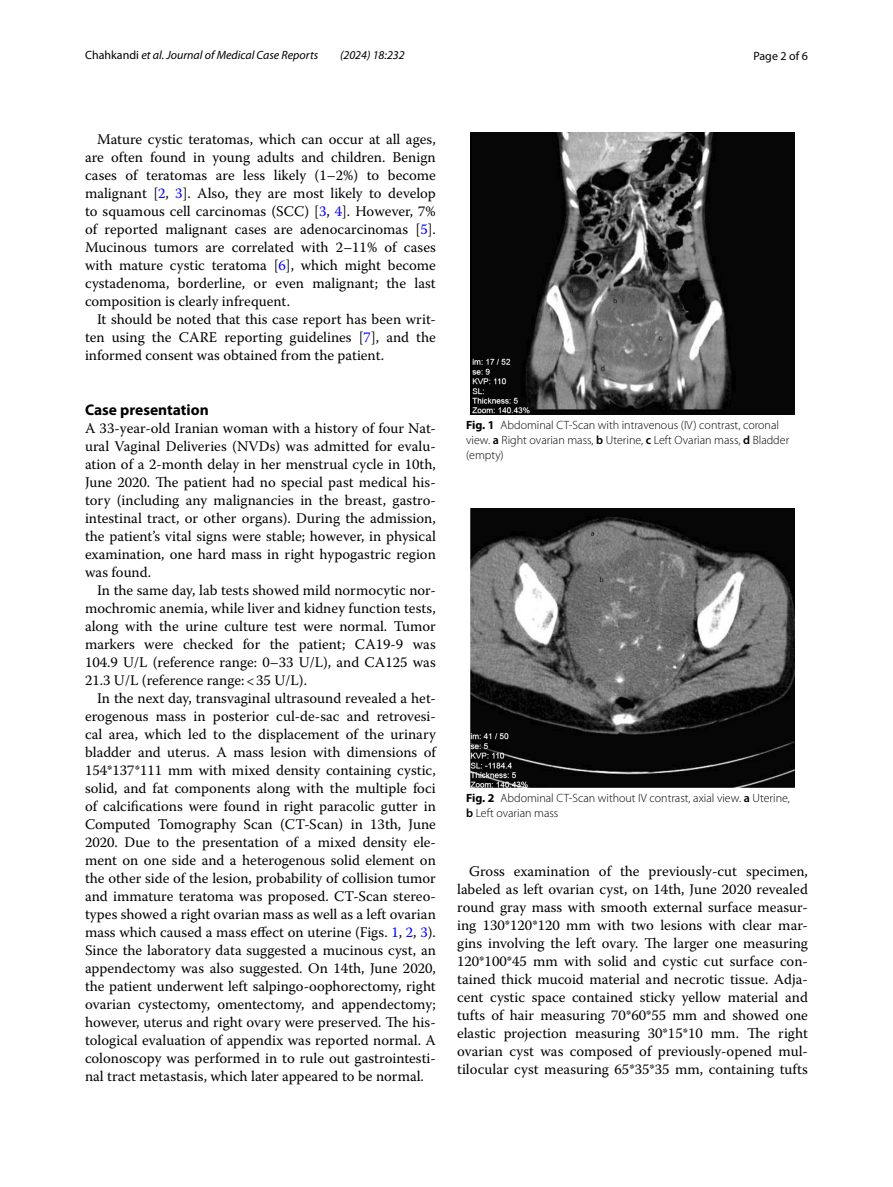
<style>
.page{position:relative;width:893px;height:1187px;background:#fff}
.page>*{position:absolute;margin:0;border:0;box-sizing:border-box;transform-origin:0 0}
.t1{font:700 15.45px "Myriad Pro";color:#000}
.t2{font:14.7px/18px "Warnock Pro";color:#000;text-align:justify}
.t3{font:300 12px/15px "Myriad Pro";color:#000}
.t4{font:italic 12px "Myriad Pro";color:#000}
.t5{font:12px "Myriad Pro";color:#000}
.s1{font-style:normal}
.s2{color:#00f}
.s3{font-weight:700}
.s4{font-weight:600}
</style>
<div class="page">
<img style="left:471px;top:133px;width:323px;height:281px">
<img style="left:471px;top:508px;width:323px;height:279px">
<p class="t4" style="left:85px;top:48px;width:235px"><span class="s1">Chahkandi</span> et al. Journal of Medical Case Reports</p>
<p class="t4" style="left:340px;top:48px;width:66px">(2024) 18:232</p>
<p class="t5" style="left:753px;top:48px;width:56px">Page 2 of 6</p>
<p class="t2" style="left:85px;top:130px;width:352px;text-indent:12px">Mature cystic teratomas, which can occur at all ages, are often found in young adults and children. Benign cases of teratomas are less likely (1–2%) to become malignant [<span class="s2">2</span>, <span class="s2">3</span>]. Also, they are most likely to develop to squamous cell carcinomas (SCC) [<span class="s2">3</span>, <span class="s2">4</span>]. However, 7% of reported malignant cases are adenocarcinomas [<span class="s2">5</span>].<br>Mucinous tumors are correlated with 2–11% of cases with mature cystic teratoma [<span class="s2">6</span>], which might become cystadenoma, borderline, or even malignant; the last composition is clearly infrequent.</p>
<p class="t2" style="left:85px;top:310px;width:352px;text-indent:12px">It should be noted that this case report has been writ&shy;ten using the CARE reporting guidelines [<span class="s2">7</span>], and the informed consent was obtained from the patient.</p>
<p class="t1" style="left:85px;top:399px;width:125px">Case presentation</p>
<p class="t2" style="left:85px;top:418px;width:352px">A 33-year-old Iranian woman with a history of four Nat&shy;ural Vaginal Deliveries (NVDs) was admitted for evalu&shy;ation of a 2-month delay in her menstrual cycle in 10th, June 2020. The patient had no special past medical his&shy;tory (including any malignancies in the breast, gastro&shy;intestinal tract, or other organs). During the admission, the patient’s vital signs were stable; however, in physical examination, one hard mass in right hypogastric region was found.</p>
<p class="t2" style="left:85px;top:580px;width:352px;text-indent:12px">In the same day, lab tests showed mild normocytic nor&shy;mochromic anemia, while liver and kidney function tests, along with the urine culture test were normal. Tumor markers were checked for the patient; CA19-9 was 104.9 U/L (reference range: 0–33 U/L), and CA125 was 21.3 U/L (reference range:&lt;35 U/L).</p>
<p class="t2" style="left:85px;top:688px;width:352px;text-indent:12px">In the next day, transvaginal ultrasound revealed a het&shy;erogenous mass in posterior cul-de-sac and retrovesi&shy;cal area, which led to the displacement of the urinary bladder and uterus. A mass lesion with dimensions of 154*137*111 mm with mixed density containing cystic, solid, and fat components along with the multiple foci of calcifications were found in right paracolic gutter in Computed Tomography Scan (CT-Scan) in 13th, June 2020. Due to the presentation of a mixed density ele&shy;ment on one side and a heterogenous solid element on the other side of the lesion, probability of collision tumor and immature teratoma was proposed. CT-Scan stereo&shy;types showed a right ovarian mass as well as a left ovarian mass which caused a mass effect on uterine (Figs. <span class="s2">1</span>, <span class="s2">2</span>, <span class="s2">3</span>).<br>Since the laboratory data suggested a mucinous cyst, an appendectomy was also suggested. On 14th, June 2020, the patient underwent left salpingo-oophorectomy, right ovarian cystectomy, omentectomy, and appendectomy; however, uterus and right ovary were preserved. The his&shy;tological evaluation of appendix was reported normal. A colonoscopy was performed in to rule out gastrointesti&shy;nal tract metastasis, which later appeared to be normal.</p>
<p class="t3" style="left:466px;top:418px;width:325px"><span class="s3">Fig. 1</span> Abdominal CT-Scan with intravenous (IV) contrast, coronal view. <span class="s4">a</span> Right ovarian mass, <span class="s4">b</span> Uterine, <span class="s4">c</span> Left Ovarian mass, <span class="s4">d</span> Bladder (empty)</p>
<p class="t3" style="left:466px;top:791px;width:325px"><span class="s3">Fig. 2</span> Abdominal CT-Scan without IV contrast, axial view. <span class="s4">a</span> Uterine, <span class="s4">b</span> Left ovarian mass</p>
<p class="t2" style="left:457px;top:861px;width:352px;text-indent:12px">Gross examination of the previously-cut specimen, labeled as left ovarian cyst, on 14th, June 2020 revealed round gray mass with smooth external surface measur&shy;ing 130*120*120 mm with two lesions with clear mar&shy;gins involving the left ovary. The larger one measuring 120*100*45 mm with solid and cystic cut surface con&shy;tained thick mucoid material and necrotic tissue. Adja&shy;cent cystic space contained sticky yellow material and tufts of hair measuring 70*60*55 mm and showed one elastic projection measuring 30*15*10 mm. The right ovarian cyst was composed of previously-opened mul&shy;tilocular cyst measuring 65*35*35 mm, containing tufts</p>
</div>
